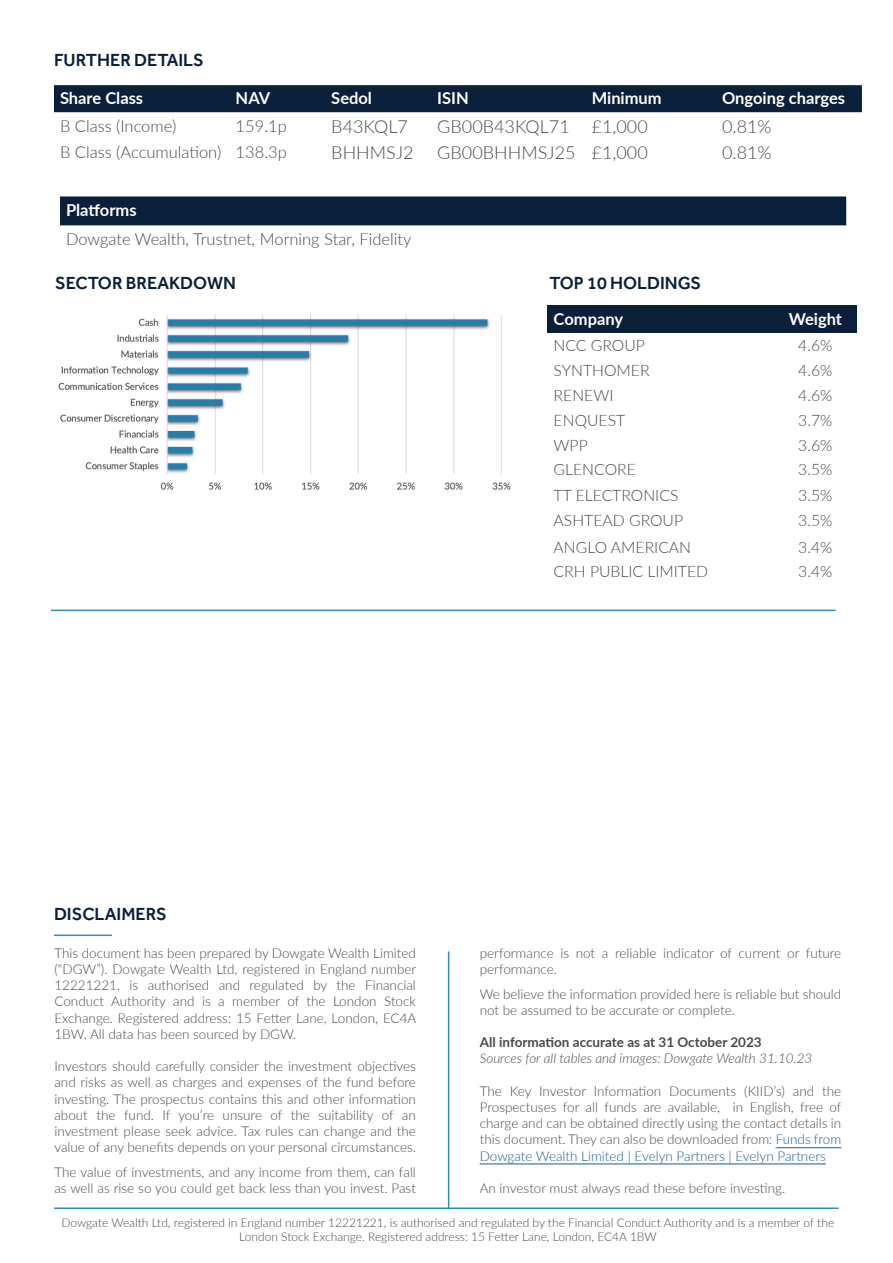
<style>
.page{position:relative;width:893px;height:1263px;background:#fff}
.page>*{position:absolute;margin:0;border:0;box-sizing:border-box;transform-origin:0 0}
.t1{font:300 18px "Lato";color:#4a4a4a}
.t2{font:500 18px "Effra";color:#091f3a}
.t3{font:300 16.5px "Lato";color:#4a4a4a}
.t4{font:700 16.5px "Lato";color:#fff}
.t5{font:300 15.75px "Lato";color:#4a4a4a}
.Standard_text{font:300 13.5px/16.2px "Lato";color:#4a4a4a;text-align:justify}
.t6{font:italic 300 13.5px "Lato";color:#4a4a4a}
.t7{font:700 13.5px "Lato";color:#4a4a4a}
.t8{font:300 12px/14.4px "Lato";color:#4a4a4a;text-align:center}
.s1{color:#175d9e}
</style>
<div class="page">
<hr style="left:54px;top:1207px;width:785px;height:2px;background:#2f8ec0">
<hr style="left:448px;top:951px;width:1px;height:257px;background:#2f8ec0">
<hr style="left:54px;top:934px;width:58px;height:2px;background:#2f8ec0">
<hr style="left:776px;top:1147px;width:65px;height:1px;background:#175d9e">
<hr style="left:480px;top:1164px;width:346px;height:1px;background:#175d9e">
<div style="left:54px;top:85px;width:808px;height:27px;background:#091f3a"></div>
<div style="left:60px;top:196px;width:786px;height:29px;background:#091f3a"></div>
<div style="left:548px;top:306px;width:226px;height:27px;background:#091f3a"></div>
<div style="left:774px;top:306px;width:83px;height:27px;background:#091f3a"></div>
<img style="left:58px;top:314px;width:453px;height:176px">
<hr style="left:51px;top:610px;width:785px;height:1px;background:#2f8ec0">
<p class="t2" style="left:54px;top:49px;width:151px">FURTHER DETAILS</p>
<p class="t4" style="left:60px;top:86px;width:85px">Share Class</p>
<p class="t4" style="left:236px;top:86px;width:36px">NAV</p>
<p class="t4" style="left:331px;top:86px;width:42px">Sedol</p>
<p class="t4" style="left:437px;top:86px;width:33px">ISIN</p>
<p class="t4" style="left:592px;top:86px;width:72px">Minimum</p>
<p class="t4" style="left:722px;top:86px;width:125px">Ongoing charges</p>
<p class="t3" style="left:60px;top:114px;width:118px">B Class (Income)</p>
<p class="t3" style="left:236px;top:114px;width:53px">159.1p</p>
<p class="t1" style="left:331px;top:114px;width:78px">B43KQL7</p>
<p class="t1" style="left:437px;top:114px;width:134px">GB00B43KQL71</p>
<p class="t1" style="left:592px;top:114px;width:58px">£1,000</p>
<p class="t1" style="left:722px;top:114px;width:51px">0.81%</p>
<p class="t3" style="left:60px;top:141px;width:163px">B Class (Accumulation)</p>
<p class="t3" style="left:236px;top:141px;width:53px">138.3p</p>
<p class="t1" style="left:331px;top:140px;width:84px">BHHMSJ2</p>
<p class="t1" style="left:437px;top:140px;width:140px">GB00BHHMSJ25</p>
<p class="t1" style="left:592px;top:140px;width:58px">£1,000</p>
<p class="t1" style="left:722px;top:140px;width:51px">0.81%</p>
<p class="t4" style="left:66px;top:198px;width:72px">Platforms</p>
<p class="t3" style="left:66px;top:227px;width:347px">Dowgate Wealth, Trustnet, Morning Star, Fidelity</p>
<p class="t2" style="left:55px;top:272px;width:182px">SECTOR BREAKDOWN</p>
<p class="t2" style="left:550px;top:272px;width:153px">TOP 10 HOLDINGS</p>
<p class="t4" style="left:554px;top:307px;width:71px">Company</p>
<p class="t4" style="left:789px;top:307px;width:55px">Weight</p>
<p class="t5" style="left:554px;top:335px;width:93px">NCC GROUP</p>
<p class="t5" style="left:798px;top:335px;width:36px">4.6%</p>
<p class="t5" style="left:554px;top:359px;width:97px">SYNTHOMER</p>
<p class="t5" style="left:798px;top:359px;width:36px">4.6%</p>
<p class="t5" style="left:554px;top:384px;width:61px">RENEWI</p>
<p class="t5" style="left:798px;top:384px;width:36px">4.6%</p>
<p class="t5" style="left:554px;top:409px;width:73px">ENQUEST</p>
<p class="t5" style="left:798px;top:409px;width:36px">3.7%</p>
<p class="t5" style="left:554px;top:434px;width:36px">WPP</p>
<p class="t5" style="left:798px;top:434px;width:36px">3.6%</p>
<p class="t5" style="left:554px;top:459px;width:84px">GLENCORE</p>
<p class="t5" style="left:798px;top:459px;width:36px">3.5%</p>
<p class="t5" style="left:554px;top:485px;width:126px">TT ELECTRONICS</p>
<p class="t5" style="left:798px;top:485px;width:36px">3.5%</p>
<p class="t5" style="left:554px;top:509px;width:131px">ASHTEAD GROUP</p>
<p class="t5" style="left:798px;top:509px;width:36px">3.5%</p>
<p class="t5" style="left:554px;top:536px;width:139px">ANGLO AMERICAN</p>
<p class="t5" style="left:798px;top:536px;width:36px">3.4%</p>
<p class="t5" style="left:554px;top:561px;width:156px">CRH PUBLIC LIMITED</p>
<p class="t5" style="left:798px;top:561px;width:36px">3.4%</p>
<p class="t2" style="left:54px;top:903px;width:114px">DISCLAIMERS</p>
<p class="Standard_text" style="left:54px;top:944px;width:363px">This document has been prepared by Dowgate Wealth Limited (“DGW”). Dowgate Wealth Ltd, registered in England number 12221221, is authorised and regulated by the Financial Conduct Authority and is a member of the London Stock Exchange. Registered address: 15 Fetter Lane, London, EC4A 1BW. All data has been sourced by DGW.</p>
<p class="Standard_text" style="left:54px;top:1058px;width:363px">Investors should carefully consider the investment objectives and risks as well as charges and expenses of the fund before investing. The prospectus contains this and other information about the fund. If you’re unsure of the suitability of an investment please seek advice. Tax rules can change and the value of any benefits depends on your personal circumstances.</p>
<p class="Standard_text" style="left:54px;top:1163px;width:363px">The value of investments, and any income from them, can fall as well as rise so you could get back less than you invest. Past</p>
<p class="Standard_text" style="left:480px;top:944px;width:363px">performance is not a reliable indicator of current or future performance.</p>
<p class="Standard_text" style="left:480px;top:985px;width:363px">We believe the information provided here is reliable but should not be assumed to be accurate or complete.</p>
<p class="t7" style="left:480px;top:1032px;width:283px">All information accurate as at 31 October 2023</p>
<p class="t6" style="left:480px;top:1049px;width:334px">Sources for all tables and images: Dowgate Wealth 31.10.23</p>
<p class="Standard_text" style="left:480px;top:1082px;width:363px">The Key Investor Information Documents (KIID’s) and the Prospectuses for all funds are available, in English, free of charge and can be obtained directly using the contact details in this document. They can also be downloaded from: <span class="s1">Funds from Dowgate Wealth Limited | Evelyn Partners | Evelyn Partners</span></p>
<p class="Standard_text" style="left:480px;top:1180px;width:307px">An investor must always read these before investing.</p>
<p class="t8" style="left:61px;top:1215px;width:774px">Dowgate Wealth Ltd, registered in England number 12221221, is authorised and regulated by the Financial Conduct Authority and is a member of the<br>London Stock Exchange. Registered address: 15 Fetter Lane, London, EC4A 1BW</p>
</div>
